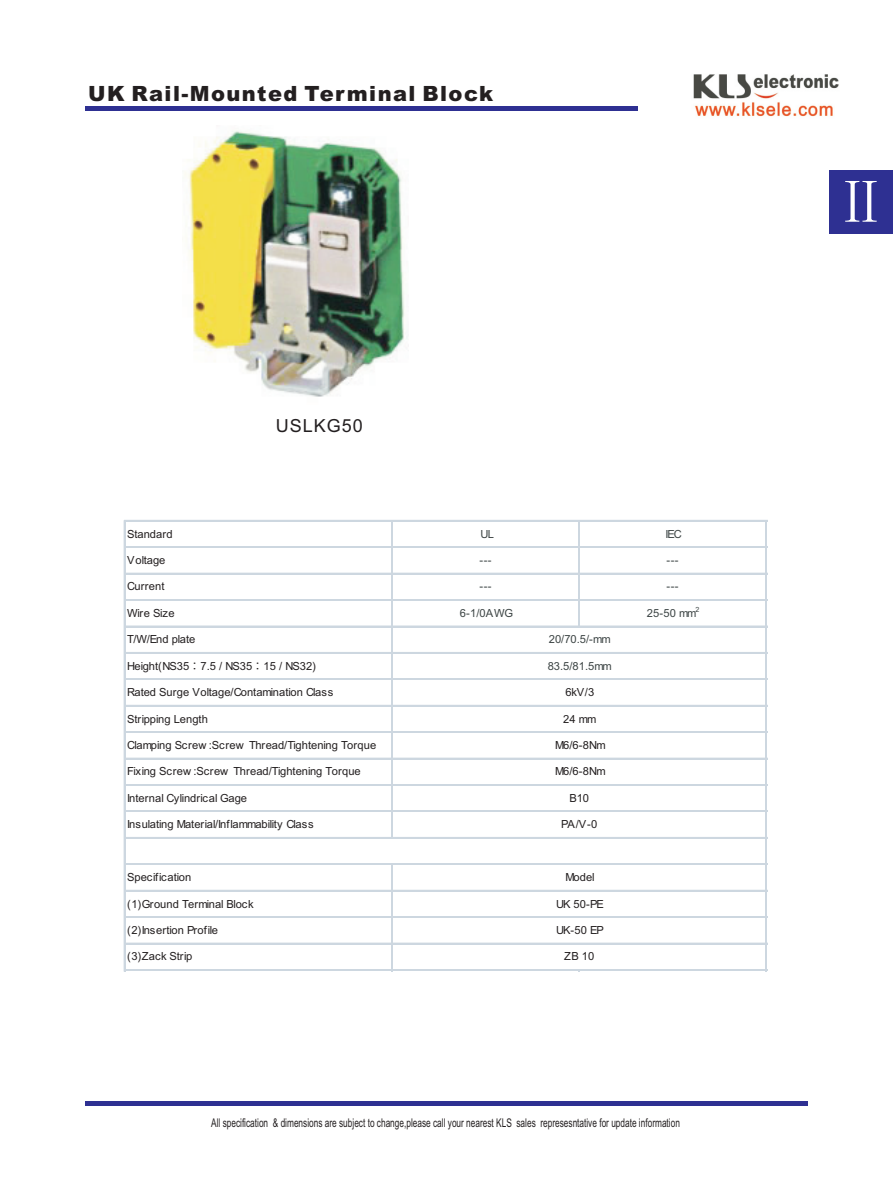
<style>
.page{position:relative;width:893px;height:1191px;background:#fff}
.page>*{position:absolute;margin:0;border:0;box-sizing:border-box;transform-origin:0 0}
.t1{font:54px "Sim Sun";color:#fff}
.t2{font:900 21px "Arial";letter-spacing:.065em;color:#231f20}
.t3{font:18px "Arial";letter-spacing:.055em;color:#231f20}
.t4{font:12px "Arial";color:#231f20;scale:.69 1}
.t5{font:11.1px "Arial";color:#231f20}
.t6{font:11.1px "Arial";color:#3c4444}
.t7{font:11.1px "Arial";letter-spacing:-.02em;color:#231f20}
.t8{font:7.05px "Arial";color:#3c4444}
.s1{font-family:"Sim Sun"}
</style>
<div class="page">
<img style="left:185px;top:131px;width:220px;height:266px">
<div style="left:85px;top:106px;width:553px;height:5px;background:#2e3092"></div>
<div style="left:829px;top:170px;width:63px;height:64px;background:#2e3092"></div>
<div style="left:85px;top:1101px;width:723px;height:5px;background:#2e3092"></div>
<img style="left:693px;top:74px;width:146px;height:43px">
<hr style="left:391px;top:520px;width:1px;height:318px;background:#cdd7e0">
<hr style="left:392px;top:520px;width:1px;height:318px;background:#cdd7e0">
<hr style="left:578px;top:520px;width:1px;height:107px;background:#cdd7e0">
<hr style="left:579px;top:520px;width:1px;height:107px;background:#cdd7e0">
<hr style="left:124px;top:520px;width:1px;height:451px;background:#cdd7e0">
<hr style="left:391px;top:865px;width:1px;height:106px;background:#cdd7e0">
<hr style="left:392px;top:865px;width:1px;height:106px;background:#cdd7e0">
<hr style="left:765px;top:520px;width:1px;height:451px;background:#cdd7e0">
<hr style="left:766px;top:520px;width:1px;height:451px;background:#cdd7e0">
<hr style="left:124px;top:520px;width:644px;height:1px;background:#cdd7e0">
<hr style="left:124px;top:546px;width:644px;height:1px;background:#cdd7e0">
<hr style="left:124px;top:547px;width:644px;height:1px;background:#cdd7e0">
<hr style="left:124px;top:573px;width:644px;height:1px;background:#cdd7e0">
<hr style="left:124px;top:599px;width:644px;height:1px;background:#cdd7e0">
<hr style="left:124px;top:626px;width:644px;height:1px;background:#cdd7e0">
<hr style="left:124px;top:652px;width:644px;height:1px;background:#cdd7e0">
<hr style="left:124px;top:678px;width:644px;height:1px;background:#cdd7e0">
<hr style="left:124px;top:679px;width:644px;height:1px;background:#cdd7e0">
<hr style="left:124px;top:705px;width:644px;height:1px;background:#cdd7e0">
<hr style="left:124px;top:731px;width:644px;height:1px;background:#cdd7e0">
<hr style="left:124px;top:758px;width:644px;height:1px;background:#cdd7e0">
<hr style="left:124px;top:784px;width:644px;height:1px;background:#cdd7e0">
<hr style="left:124px;top:810px;width:644px;height:1px;background:#cdd7e0">
<hr style="left:124px;top:811px;width:644px;height:1px;background:#cdd7e0">
<hr style="left:124px;top:837px;width:644px;height:1px;background:#cdd7e0">
<hr style="left:124px;top:863px;width:644px;height:1px;background:#cdd7e0">
<hr style="left:124px;top:864px;width:644px;height:1px;background:#cdd7e0">
<hr style="left:124px;top:890px;width:644px;height:1px;background:#cdd7e0">
<hr style="left:124px;top:916px;width:644px;height:1px;background:#cdd7e0">
<hr style="left:124px;top:942px;width:644px;height:1px;background:#cdd7e0">
<hr style="left:124px;top:943px;width:644px;height:1px;background:#cdd7e0">
<hr style="left:124px;top:969px;width:644px;height:1px;background:#cdd7e0">
<h2 class="t2" style="left:88px;top:86px;width:406px">UK Rail-Mounted Terminal Block</h2>
<h3 class="t3" style="left:276px;top:419px;width:89px">USLKG50</h3>
<p class="t5" style="left:127px;top:529px;width:47px">Standard</p>
<p class="t6" style="left:481px;top:529px;width:15px">UL</p>
<p class="t6" style="left:666px;top:529px;width:18px">IEC</p>
<p class="t5" style="left:127px;top:556px;width:40px">Voltage</p>
<p class="t6" style="left:480px;top:556px;width:13px">---</p>
<p class="t6" style="left:667px;top:556px;width:13px">---</p>
<p class="t5" style="left:127px;top:582px;width:39px">Current</p>
<p class="t6" style="left:480px;top:582px;width:13px">---</p>
<p class="t6" style="left:667px;top:582px;width:13px">---</p>
<p class="t7" style="left:127px;top:609px;width:49px">Wire Size</p>
<p class="t6" style="left:460px;top:609px;width:55px">6-1/0AWG</p>
<p class="t6" style="left:647px;top:609px;width:51px">25-50 mm</p>
<p class="t8" style="left:695px;top:606px;width:5px">2</p>
<p class="t5" style="left:127px;top:635px;width:70px">T/W/End plate</p>
<p class="t7" style="left:127px;top:661px;width:190px">Height(NS35<span class="s1">∶</span>7.5 / NS35<span class="s1">∶</span>15 / NS32)</p>
<p class="t5" style="left:127px;top:688px;width:208px">Rated Surge Voltage/Contamination Class</p>
<p class="t5" style="left:127px;top:714px;width:82px">Stripping Length</p>
<p class="t5" style="left:127px;top:741px;width:251px">Clamping Screw :Screw Thread/Tightening Torque</p>
<p class="t5" style="left:127px;top:767px;width:235px">Fixing Screw :Screw Thread/Tightening Torque</p>
<p class="t5" style="left:127px;top:793px;width:121px">Internal Cylindrical Gage</p>
<p class="t5" style="left:127px;top:820px;width:188px">Insulating Material/Inflammability Class</p>
<p class="t6" style="left:549px;top:635px;width:64px">20/70.5/-mm</p>
<p class="t6" style="left:548px;top:661px;width:66px">83.5/81.5mm</p>
<p class="t5" style="left:565px;top:688px;width:30px">6kV/3</p>
<p class="t5" style="left:563px;top:714px;width:35px">24 mm</p>
<p class="t5" style="left:555px;top:741px;width:52px">M6/6-8Nm</p>
<p class="t5" style="left:555px;top:767px;width:52px">M6/6-8Nm</p>
<p class="t5" style="left:569px;top:793px;width:21px">B10</p>
<p class="t5" style="left:561px;top:820px;width:38px">PA/V-0</p>
<p class="t5" style="left:127px;top:873px;width:66px">Specification</p>
<p class="t5" style="left:127px;top:899px;width:128px">(1)Ground Terminal Block</p>
<p class="t5" style="left:127px;top:926px;width:92px">(2)Insertion Profile</p>
<p class="t5" style="left:127px;top:952px;width:67px">(3)Zack Strip</p>
<p class="t5" style="left:564px;top:952px;width:31px">ZB 10</p>
<p class="t5" style="left:565px;top:873px;width:31px">Model</p>
<p class="t5" style="left:556px;top:899px;width:49px">UK 50-PE</p>
<p class="t5" style="left:556px;top:926px;width:49px">UK-50 EP</p>
<p class="t4" style="left:211px;top:1118px;width:681px">All specification &amp; dimensions are subject to change,please call your nearest KLS sales represesntative for update information</p>
<h1 class="t1" style="left:834px;top:174px;width:55px">Ⅱ</h1>
</div>
